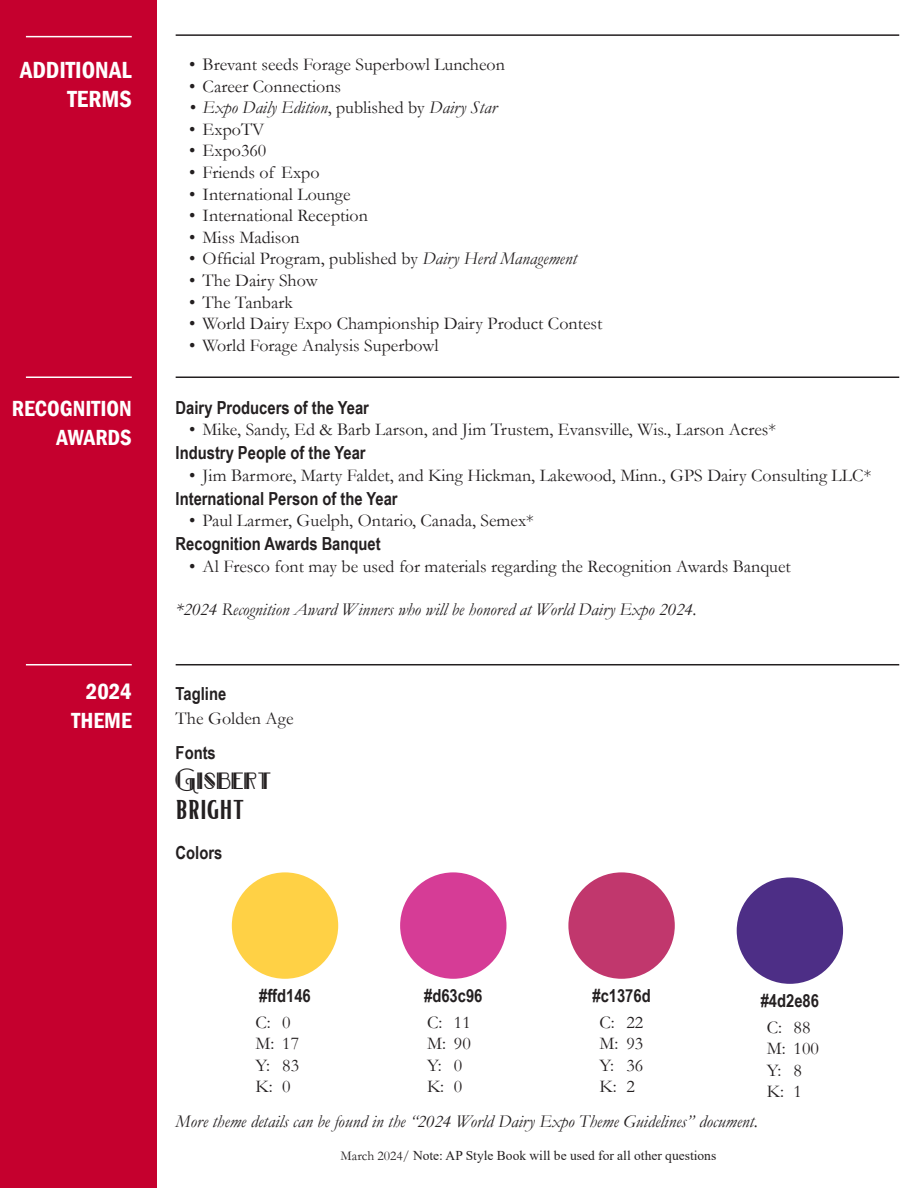
<style>
.page{position:relative;width:918px;height:1188px;background:#fff}
.page>*{position:absolute;margin:0;border:0;box-sizing:border-box;transform-origin:0 0}
.Paragraph_Style_1{font:33px "Gisbert sans";color:#231f20}
.Paragraph_Style_1-2{font:33px "Bright";color:#231f20}
.t1{font:600 condensed 24px "Franklin Gothic";color:#fff}
.t2{font:600 condensed 22.5px/28.8px "Franklin Gothic";color:#fff;text-align:right}
.Paragraph_Style_1-3{font:18px/21.6px "Garamond";color:#231f20;text-align:right}
.Paragraph_Style_1-4{font:italic 18px "Garamond";color:#231f20}
.Paragraph_Style_1-5{font:700 18px "Arial Narrow";color:#231f20}
.t3{font:13.5px "Times New Roman";color:#231f20}
.s1{font-style:normal}
.s2{font-style:italic}
.s3{font-family:"Garamond"}
</style>
<div class="page">
<div style="left:0;top:0;width:157px;height:1188px;background:#c5002e"></div>
<hr style="left:26px;top:36px;width:106px;height:1px;background:#fff">
<hr style="left:176px;top:34px;width:723px;height:2px;background:#231f20">
<hr style="left:176px;top:376px;width:723px;height:2px;background:#231f20">
<hr style="left:26px;top:376px;width:106px;height:2px;background:#fff">
<hr style="left:176px;top:664px;width:723px;height:1px;background:#231f20">
<hr style="left:26px;top:664px;width:106px;height:1px;background:#fff">
<div style="left:232px;top:872px;width:106px;height:107px;background:#ffd145;border-radius:50%"></div>
<div style="left:400px;top:872px;width:107px;height:107px;background:#d63c96;border-radius:50%"></div>
<div style="left:737px;top:877px;width:106px;height:107px;background:#4d2e86;border-radius:50%"></div>
<div style="left:568px;top:872px;width:107px;height:107px;background:#c1376d;border-radius:50%"></div>
<p class="t1" style="left:20px;top:54px;width:113px">ADDITIONAL</p>
<p class="t1" style="left:68px;top:83px;width:66px">TERMS</p>
<p class="Paragraph_Style_1-3" style="left:189px;top:53px;width:317px">• Brevant seeds Forage Superbowl Luncheon</p>
<p class="Paragraph_Style_1-3" style="left:189px;top:75px;width:154px">• Career Connections</p>
<p class="Paragraph_Style_1-4" style="left:189px;top:95px;width:309px">• Expo Daily Edition<span class="s1">, published by</span> Dairy Star</p>
<p class="Paragraph_Style_1-3" style="left:189px;top:118px;width:77px">• ExpoTV</p>
<p class="Paragraph_Style_1-3" style="left:189px;top:139px;width:79px">• Expo360</p>
<p class="Paragraph_Style_1-3" style="left:189px;top:161px;width:132px">• Friends of Expo</p>
<p class="Paragraph_Style_1-3" style="left:189px;top:183px;width:163px">• International Lounge</p>
<p class="Paragraph_Style_1-3" style="left:189px;top:204px;width:180px">• International Reception</p>
<p class="Paragraph_Style_1-3" style="left:189px;top:226px;width:112px">• Miss Madison</p>
<p class="Paragraph_Style_1-3" style="left:189px;top:247px;width:389px">• Official Program, published by <span class="s2">Dairy Herd Management</span></p>
<p class="Paragraph_Style_1-3" style="left:189px;top:269px;width:130px">• The Dairy Show</p>
<p class="Paragraph_Style_1-3" style="left:189px;top:291px;width:105px">• The Tanbark</p>
<p class="Paragraph_Style_1-3" style="left:189px;top:312px;width:415px">• World Dairy Expo Championship Dairy Product Contest</p>
<p class="Paragraph_Style_1-3" style="left:189px;top:334px;width:251px">• World Forage Analysis Superbowl</p>
<p class="t2" style="left:12px;top:394px;width:121px">RECOGNITION<br>AWARDS</p>
<p class="Paragraph_Style_1-5" style="left:176px;top:394px;width:195px">Dairy Producers of the Year</p>
<p class="Paragraph_Style_1-3" style="left:189px;top:418px;width:589px">• Mike, Sandy, Ed &amp; Barb Larson, and Jim Trustem, Evansville, Wis., Larson Acres*</p>
<p class="Paragraph_Style_1-5" style="left:176px;top:439px;width:192px">Industry People of the Year</p>
<p class="Paragraph_Style_1-3" style="left:189px;top:464px;width:684px">• Jim Barmore, Marty Faldet, and King Hickman, Lakewood, Minn., GPS Dairy Consulting LLC*</p>
<p class="Paragraph_Style_1-5" style="left:176px;top:485px;width:224px">International Person of the Year</p>
<p class="Paragraph_Style_1-3" style="left:189px;top:509px;width:346px">• Paul Larmer, Guelph, Ontario, Canada, Semex*</p>
<p class="Paragraph_Style_1-5" style="left:176px;top:530px;width:207px">Recognition Awards Banquet</p>
<p class="Paragraph_Style_1-3" style="left:189px;top:555px;width:603px">• Al Fresco font may be used for materials regarding the Recognition Awards Banquet</p>
<p class="Paragraph_Style_1-4" style="left:176px;top:597px;width:523px">*2024 Recognition Award Winners who will be honored at World Dairy Expo 2024.</p>
<p class="t2" style="left:86px;top:677px;width:47px">2024</p>
<p class="t2" style="left:72px;top:705px;width:62px">THEME</p>
<p class="Paragraph_Style_1-5" style="left:176px;top:680px;width:52px">Tagline</p>
<p class="Paragraph_Style_1-3" style="left:176px;top:707px;width:119px">The Golden Age</p>
<p class="Paragraph_Style_1-5" style="left:176px;top:739px;width:42px">Fonts</p>
<p class="Paragraph_Style_1" style="left:176px;top:764px;width:98px">Gisbert</p>
<p class="Paragraph_Style_1-2" style="left:176px;top:786px;width:70px">bright</p>
<p class="Paragraph_Style_1-5" style="left:176px;top:839px;width:48px">Colors</p>
<p class="Paragraph_Style_1-5" style="left:259px;top:982px;width:53px">#ffd146</p>
<p class="Paragraph_Style_1-3" style="left:255px;top:1011px;width:17px">C:</p>
<p class="Paragraph_Style_1-3" style="left:255px;top:1032px;width:45px">M: 17</p>
<p class="Paragraph_Style_1-3" style="left:255px;top:1054px;width:16px">Y:</p>
<p class="Paragraph_Style_1-3" style="left:255px;top:1075px;width:19px">K:</p>
<p class="Paragraph_Style_1-3" style="left:282px;top:1011px;width:10px">0</p>
<p class="Paragraph_Style_1-3" style="left:282px;top:1054px;width:18px">83</p>
<p class="Paragraph_Style_1-3" style="left:282px;top:1075px;width:10px">0</p>
<p class="Paragraph_Style_1-5" style="left:424px;top:982px;width:60px">#d63c96</p>
<p class="Paragraph_Style_1-3" style="left:454px;top:1011px;width:18px">11</p>
<p class="Paragraph_Style_1-3" style="left:427px;top:1032px;width:45px">M: 90</p>
<p class="Paragraph_Style_1-3" style="left:454px;top:1054px;width:10px">0</p>
<p class="Paragraph_Style_1-3" style="left:454px;top:1075px;width:10px">0</p>
<p class="Paragraph_Style_1-3" style="left:427px;top:1011px;width:17px">C:</p>
<p class="Paragraph_Style_1-3" style="left:427px;top:1054px;width:16px">Y:</p>
<p class="Paragraph_Style_1-3" style="left:427px;top:1075px;width:19px">K:</p>
<p class="Paragraph_Style_1-5" style="left:592px;top:982px;width:60px">#c1376d</p>
<p class="Paragraph_Style_1-3" style="left:627px;top:1011px;width:18px">22</p>
<p class="Paragraph_Style_1-3" style="left:600px;top:1032px;width:45px">M: 93<br>36</p>
<p class="Paragraph_Style_1-3" style="left:627px;top:1075px;width:10px">2</p>
<p class="Paragraph_Style_1-3" style="left:600px;top:1011px;width:17px">C:</p>
<p class="Paragraph_Style_1-3" style="left:600px;top:1054px;width:16px">Y:</p>
<p class="Paragraph_Style_1-3" style="left:600px;top:1075px;width:19px">K:</p>
<p class="Paragraph_Style_1-5" style="left:761px;top:987px;width:60px">#4d2e86</p>
<p class="Paragraph_Style_1-3" style="left:794px;top:1016px;width:18px">88</p>
<p class="Paragraph_Style_1-3" style="left:767px;top:1037px;width:54px">M: 100</p>
<p class="Paragraph_Style_1-3" style="left:794px;top:1059px;width:10px">8</p>
<p class="Paragraph_Style_1-3" style="left:794px;top:1081px;width:10px">1</p>
<p class="Paragraph_Style_1-3" style="left:767px;top:1016px;width:17px">C:</p>
<p class="Paragraph_Style_1-3" style="left:767px;top:1059px;width:16px">Y:</p>
<p class="Paragraph_Style_1-3" style="left:767px;top:1081px;width:19px">K:</p>
<p class="Paragraph_Style_1-4" style="left:176px;top:1109px;width:584px">More theme details can be found in the “2024 World Dairy Expo Theme Guidelines” document.</p>
<p class="t3" style="left:341px;top:1146px;width:377px"><span class="s3">March 2024/</span> Note: AP Style Book will be used for all other questions</p>
</div>
